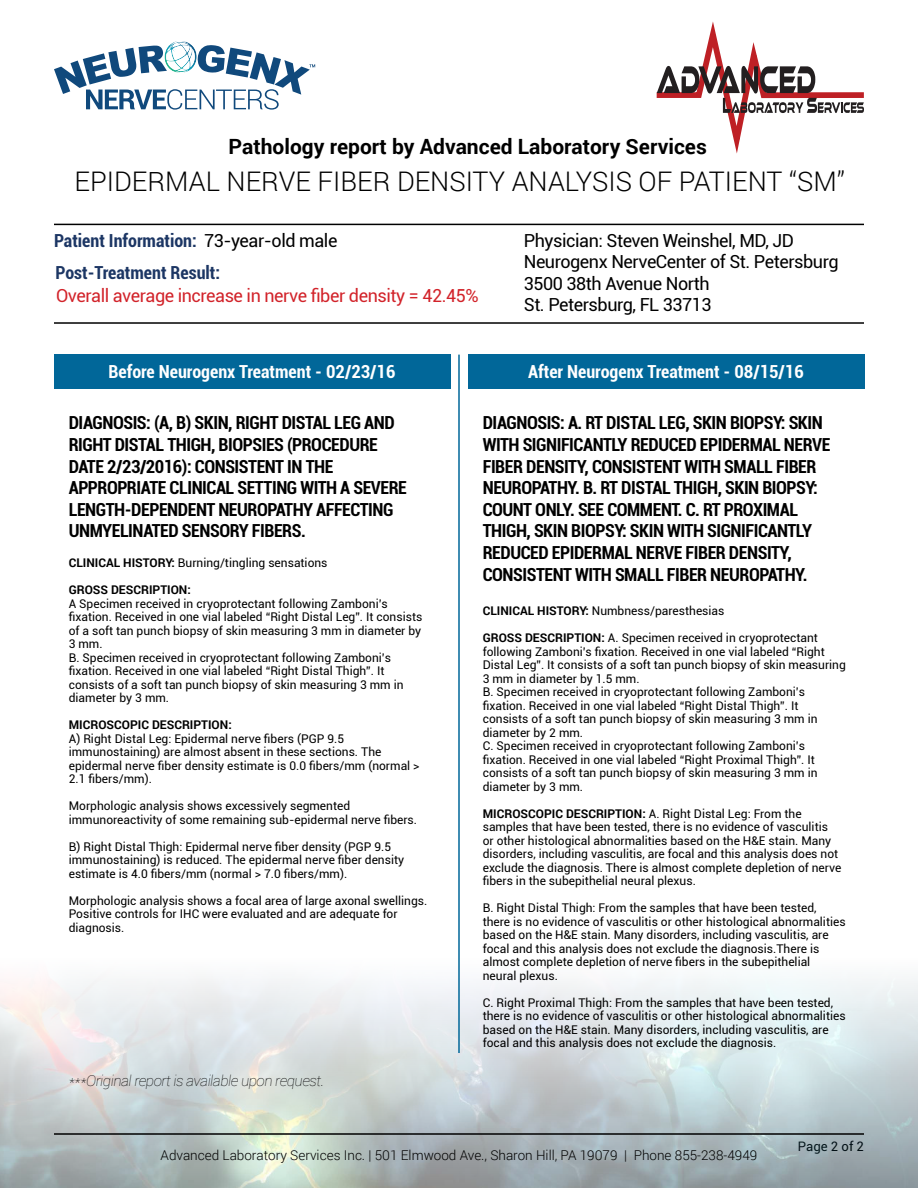
<style>
.page{position:relative;width:918px;height:1188px;background:#fff}
.page>*{position:absolute;margin:0;border:0;box-sizing:border-box;transform-origin:0 0}
.t1{font:300 27px "Roboto";color:#000}
.t2{font:700 21px "Roboto";color:#000}
.t3{font:700 condensed 18px/21.6px "Roboto";letter-spacing:-.025em;color:#000}
.t4{font:18px/21.6px "Roboto";letter-spacing:-.025em;color:#000}
.t5{font:700 condensed 18px "Roboto";color:#fff}
.t6{font:700 condensed 18px "Roboto";color:#1c3664}
.t7{font:18px "Roboto";letter-spacing:-.025em;color:#d2232a}
.t8{font:italic 100 15px "Roboto";letter-spacing:-.03em;color:#000}
.t9{font:300 13.5px "Roboto";color:#000}
.t10{font:13.05px "Roboto";color:#000}
.t11{font:12px/13.5px "Roboto";color:#000}
.t12{font:700 12px "Roboto";color:#000}
.s1{font-weight:400;font-stretch:normal;color:#000}
.s2{font-weight:700}
</style>
<div class="page">
<svg style="left:54px;top:41px;width:261px;height:69px"></svg>
<hr style="left:54px;top:1133px;width:810px;height:2px;background:#000">
<hr style="left:54px;top:224px;width:810px;height:1px;background:#000">
<hr style="left:54px;top:322px;width:810px;height:2px;background:#000">
<div style="left:54px;top:355px;width:396px;height:34px;background:#016799"></div>
<div style="left:468px;top:355px;width:396px;height:34px;background:#016799"></div>
<hr style="left:458px;top:355px;width:2px;height:698px;background:#016799">
<svg style="left:657px;top:21px;width:207px;height:133px"></svg>
<h2 class="t2" style="left:229px;top:137px;width:480px">Pathology report by Advanced Laboratory Services</h2>
<h1 class="t1" style="left:75px;top:171px;width:772px">EPIDERMAL NERVE FIBER DENSITY ANALYSIS OF PATIENT “SM”</h1>
<h3 class="t6" style="left:54px;top:232px;width:285px">Patient Information: <span class="s1">73-year-old male</span></h3>
<h3 class="t4" style="left:524px;top:231px;width:316px">Physician: Steven Weinshel, MD, JD<br>Neurogenx NerveCenter of St. Petersburg<br>3500 38th Avenue North<br>St. Petersburg, FL 33713</h3>
<h3 class="t6" style="left:56px;top:264px;width:166px">Post-Treatment Result:</h3>
<h3 class="t7" style="left:56px;top:283px;width:424px">Overall average increase in nerve fiber density = 42.45%</h3>
<h3 class="t5" style="left:108px;top:364px;width:289px">Before Neurogenx Treatment - 02/23/16</h3>
<h3 class="t5" style="left:528px;top:364px;width:277px">After Neurogenx Treatment - 08/15/16</h3>
<p class="t3" style="left:69px;top:413px;width:340px">DIAGNOSIS: (A, B) SKIN, RIGHT DISTAL LEG AND RIGHT DISTAL THIGH, BIOPSIES (PROCEDURE DATE 2/23/2016): CONSISTENT IN THE APPROPRIATE CLINICAL SETTING WITH A SEVERE LENGTH-DEPENDENT NEUROPATHY AFFECTING UNMYELINATED SENSORY FIBERS.</p>
<p class="t11" style="left:69px;top:556px;width:260px"><span class="s2">CLINICAL HISTORY:</span> Burning/tingling sensations</p>
<p class="t12" style="left:69px;top:585px;width:124px">GROSS DESCRIPTION:</p>
<p class="t11" style="left:69px;top:596px;width:355px">A Specimen received in cryoprotectant following Zamboni’s fixation. Received in one vial labeled “Right Distal Leg”. It consists of a soft tan punch biopsy of skin measuring 3 mm in diameter by 3 mm.<br>B. Specimen received in cryoprotectant following Zamboni’s fixation. Received in one vial labeled “Right Distal Thigh”. It consists of a soft tan punch biopsy of skin measuring 3 mm in diameter by 3 mm.</p>
<p class="t12" style="left:69px;top:720px;width:164px">MICROSCOPIC DESCRIPTION:</p>
<p class="t11" style="left:69px;top:731px;width:352px">A) Right Distal Leg: Epidermal nerve fibers (PGP 9.5 immunostaining) are almost absent in these sections. The epidermal nerve fiber density estimate is 0.0 fibers/mm (normal &gt; 2.1 fibers/mm).</p>
<p class="t11" style="left:69px;top:799px;width:350px">Morphologic analysis shows excessively segmented immunoreactivity of some remaining sub-epidermal nerve fibers.</p>
<p class="t11" style="left:69px;top:839px;width:337px">B) Right Distal Thigh: Epidermal nerve fiber density (PGP 9.5 immunostaining) is reduced. The epidermal nerve fiber density estimate is 4.0 fibers/mm (normal &gt; 7.0 fibers/mm).</p>
<p class="t11" style="left:69px;top:893px;width:360px">Morphologic analysis shows a focal area of large axonal swellings.<br>Positive controls for IHC were evaluated and are adequate for diagnosis.</p>
<p class="t8" style="left:69px;top:1075px;width:257px">***Original report is available upon request.</p>
<p class="t3" style="left:483px;top:413px;width:349px">DIAGNOSIS: A. RT DISTAL LEG, SKIN BIOPSY: SKIN WITH SIGNIFICANTLY REDUCED EPIDERMAL NERVE FIBER DENSITY, CONSISTENT WITH SMALL FIBER NEUROPATHY. B. RT DISTAL THIGH, SKIN BIOPSY:<br>COUNT ONLY. SEE COMMENT. C. RT PROXIMAL THIGH, SKIN BIOPSY: SKIN WITH SIGNIFICANTLY REDUCED EPIDERMAL NERVE FIBER DENSITY, CONSISTENT WITH SMALL FIBER NEUROPATHY.</p>
<p class="t11" style="left:483px;top:604px;width:243px"><span class="s2">CLINICAL HISTORY:</span> Numbness/paresthesias</p>
<p class="t11" style="left:483px;top:632px;width:365px"><span class="s2">GROSS DESCRIPTION:</span> A. Specimen received in cryoprotectant following Zamboni’s fixation. Received in one vial labeled “Right Distal Leg”. It consists of a soft tan punch biopsy of skin measuring 3 mm in diameter by 1.5 mm.<br>B. Specimen received in cryoprotectant following Zamboni’s fixation. Received in one vial labeled “Right Distal Thigh”. It consists of a soft tan punch biopsy of skin measuring 3 mm in diameter by 2 mm.<br>C. Specimen received in cryoprotectant following Zamboni’s fixation. Received in one vial labeled “Right Proximal Thigh”. It consists of a soft tan punch biopsy of skin measuring 3 mm in diameter by 3 mm.</p>
<p class="t11" style="left:483px;top:808px;width:360px"><span class="s2">MICROSCOPIC DESCRIPTION:</span> A. Right Distal Leg: From the samples that have been tested, there is no evidence of vasculitis or other histological abnormalities based on the H&amp;E stain. Many disorders, including vasculitis, are focal and this analysis does not exclude the diagnosis. There is almost complete depletion of nerve fibers in the subepithelial neural plexus.</p>
<p class="t11" style="left:483px;top:902px;width:364px">B. Right Distal Thigh: From the samples that have been tested, there is no evidence of vasculitis or other histological abnormalities based on the H&amp;E stain. Many disorders, including vasculitis, are focal and this analysis does not exclude the diagnosis.There is almost complete depletion of nerve fibers in the subepithelial neural plexus.</p>
<p class="t11" style="left:483px;top:997px;width:364px">C. Right Proximal Thigh: From the samples that have been tested, there is no evidence of vasculitis or other histological abnormalities based on the H&amp;E stain. Many disorders, including vasculitis, are focal and this analysis does not exclude the diagnosis.</p>
<p class="t9" style="left:161px;top:1149px;width:598px">Advanced Laboratory Services Inc. | 501 Elmwood Ave., Sharon Hill, PA 19079 | Phone 855-238-4949</p>
<p class="t10" style="left:798px;top:1141px;width:68px">Page 2 of 2</p>
</div>
